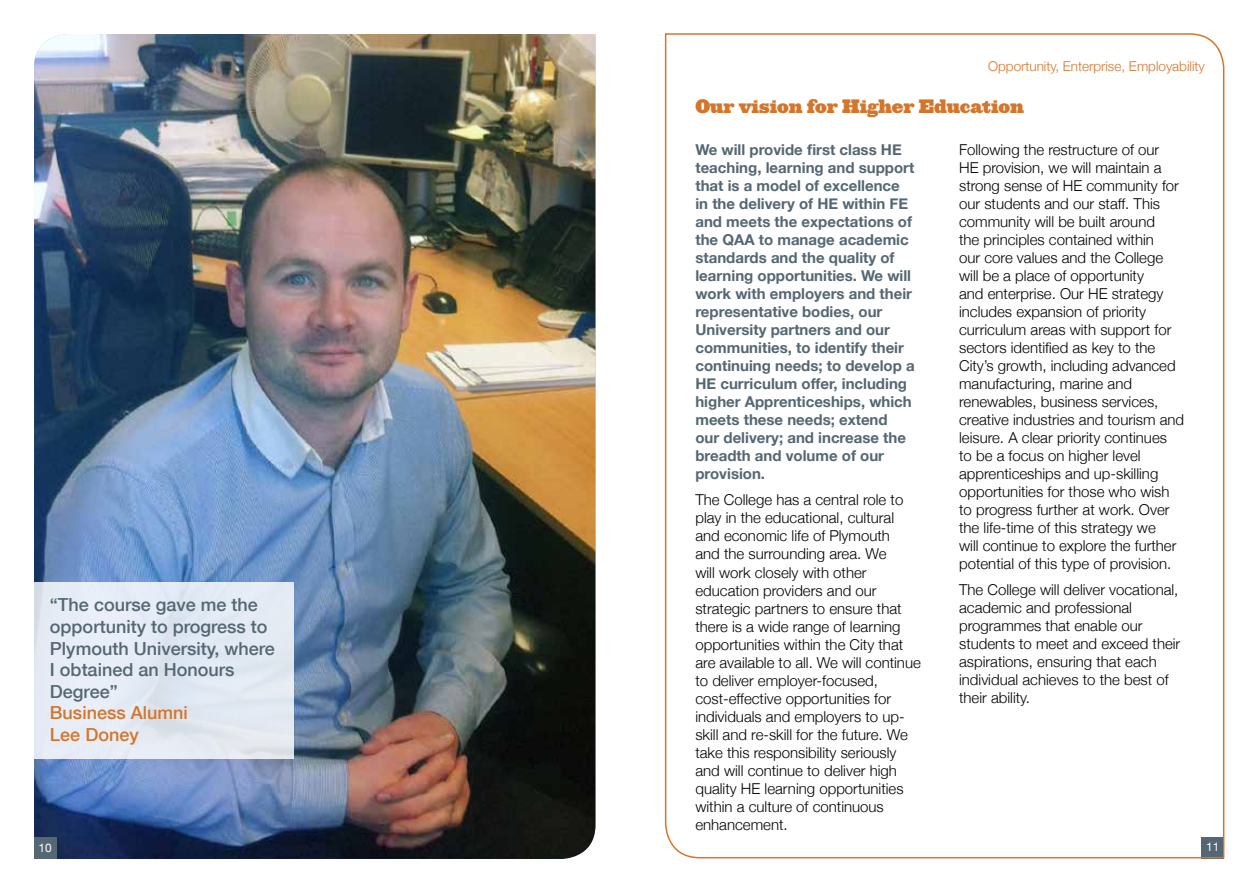
<style>
.page{position:relative;width:1259px;height:893px;background:#fff}
.page>*{position:absolute;margin:0;border:0;box-sizing:border-box;transform-origin:0 0}
.t1{font:500 18px/21.6px "Helvetica Neue";color:#546772}
.t2{font:900 18px "Ziggurat";color:#d5752a}
.t3{font:500 18px/21.6px "Helvetica Neue";color:#d5752a}
.t4{font:300 15px/18px "Helvetica Neue";color:#000}
.t5{font:700 15px/18px "Helvetica Neue";color:#546772}
.t6{font:300 13.5px "Helvetica Neue";color:#d5752a}
.t7{font:11.85px "Helvetica Neue";color:#fff}
</style>
<div class="page">
<svg style="left:664px;top:33px;width:561px;height:826px"></svg>
<img style="left:34px;top:34px;width:561px;height:825px">
<svg style="left:34px;top:583px;width:260px;height:176px;fill:#e4ebf4"></svg>
<div style="left:34px;top:838px;width:22px;height:21px;background:#546772"></div>
<p class="t1" style="left:50px;top:593px;width:226px">“The course gave me the opportunity to progress to<br>Plymouth University, where<br>I obtained an Honours<br>Degree”</p>
<p class="t3" style="left:50px;top:701px;width:139px">Business Alumni<br>Lee Doney</p>
<p class="t7" style="left:39px;top:839px;width:15px">10</p>
<p class="t6" style="left:988px;top:55px;width:218px">Opportunity, Enterprise, Employability</p>
<p class="t2" style="left:695px;top:91px;width:330px">Our vision for Higher Education</p>
<p class="t5" style="left:695px;top:141px;width:221px">We will provide first class HE teaching, learning and support that is a model of excellence in the delivery of HE within FE and meets the expectations of the QAA to manage academic standards and the quality of learning opportunities. We will work with employers and their representative bodies, our<br>University partners and our communities, to identify their continuing needs; to develop a<br>HE curriculum offer, including higher Apprenticeships, which meets these needs; extend our delivery; and increase the breadth and volume of our provision.</p>
<p class="t4" style="left:695px;top:490px;width:227px">The College has a central role to play in the educational, cultural and economic life of Plymouth<br>and the surrounding area. We<br>will work closely with other education providers and our strategic partners to ensure that there is a wide range of learning opportunities within the City that are available to all. We will continue to deliver employer-focused, cost-effective opportunities for individuals and employers to up&shy;skill and re-skill for the future. We take this responsibility seriously and will continue to deliver high quality HE learning opportunities within a culture of continuous enhancement.</p>
<p class="t4" style="left:959px;top:140px;width:227px">Following the restructure of our<br>HE provision, we will maintain a strong sense of HE community for our students and our staff. This community will be built around<br>the principles contained within<br>our core values and the College will be a place of opportunity<br>and enterprise. Our HE strategy includes expansion of priority curriculum areas with support for sectors identified as key to the<br>City’s growth, including advanced manufacturing, marine and renewables, business services, creative industries and tourism and leisure. A clear priority continues<br>to be a focus on higher level apprenticeships and up-skilling opportunities for those who wish to progress further at work. Over the life-time of this strategy we<br>will continue to explore the further potential of this type of provision.</p>
<p class="t4" style="left:959px;top:580px;width:223px">The College will deliver vocational, academic and professional programmes that enable our students to meet and exceed their aspirations, ensuring that each individual achieves to the best of their ability.</p>
<p class="t7" style="left:1206px;top:839px;width:15px">11</p>
</div>
